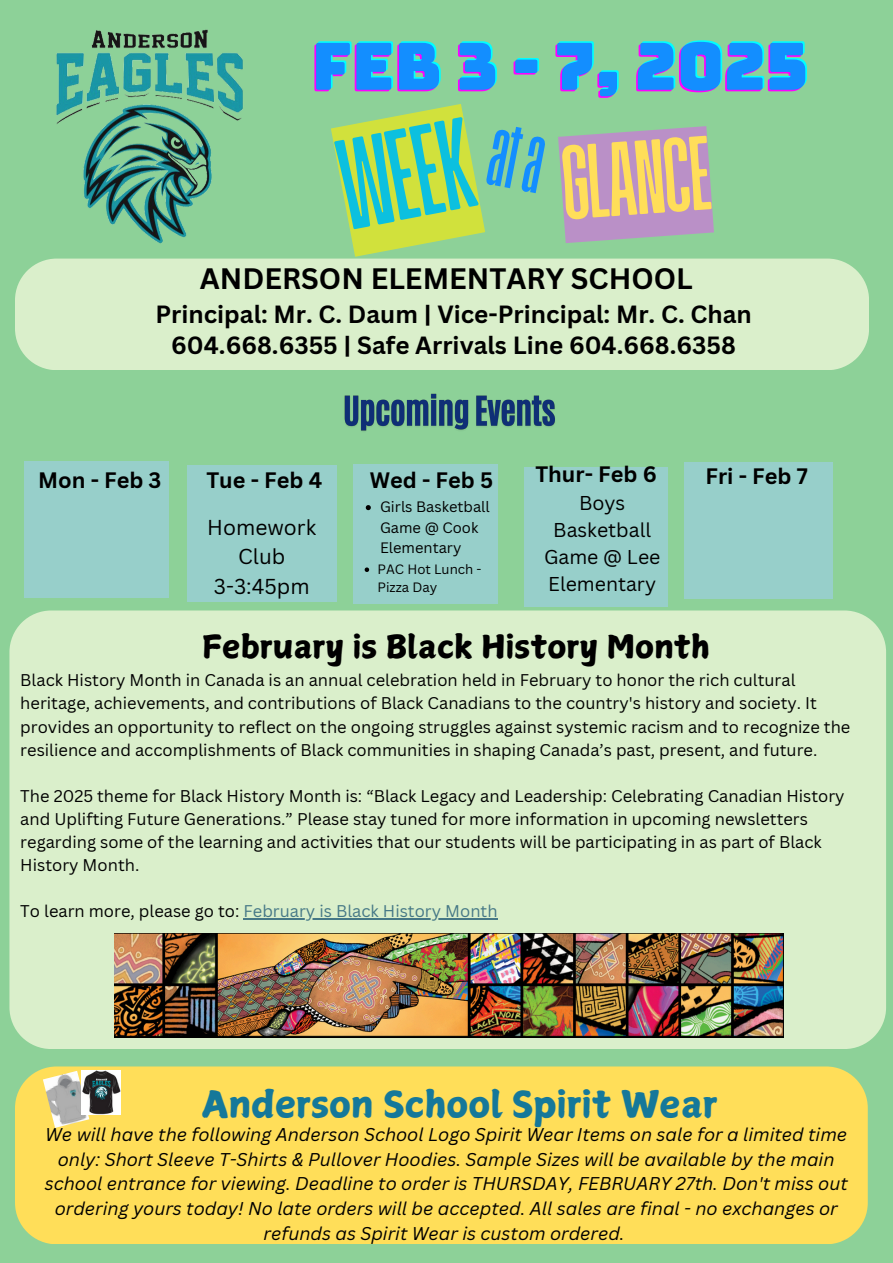
<style>
.page{position:relative;width:893px;height:1263px;background:#8dd198}
.page>*{position:absolute;margin:0;border:0;box-sizing:border-box;transform-origin:0 0}
.t1{font:135.9px "Paalalabas Display Condens BETA";color:#0cc0df}
.t2{font:111.3px "Paalalabas Display Condens BETA";color:#ffde59}
.t3{font:65.18px "Bungee";color:#f0f}
.t4{font:36.22px "Canva Surname Fu";color:#15789a}
.t5{font:31.5px "Canva Surname Fu";color:#000}
.t6{font:700 28.8px "Canva Sans";color:#000}
.t7{font:700 24.22px "Canva Sans";color:#000}
.t8{font:700 21.75px "Canva Sans";color:#000}
.t9{font:21px/29.2px "Canva Sans";color:#000;text-align:center}
.t10{font:19.5px/27px "Canva Sans";color:#000;text-align:center}
.t11{font:italic 18px/24.8px "Canva Sans";color:#000;text-align:center}
.t12{font:16.5px/23.1px "Canva Sans";color:#000}
.t13{font:16.5px "Canva Sans";color:#467886}
.t14{font:14.7px/20.2px "Canva Sans";color:#000}
.t15{font:13.2px/18px "Canva Sans";color:#000}
.s1{color:#000}
</style>
<div class="page">
<img style="left:52px;top:29px;width:224px;height:230px">
<div style="left:15px;top:259px;width:854px;height:111px;background:#daefcb"></div>
<div style="left:24px;top:461px;width:144px;height:137px;background:#97cfca"></div>
<div style="left:187px;top:464px;width:149px;height:137px;background:#97cfca"></div>
<div style="left:354px;top:464px;width:144px;height:140px;background:#97cfca"></div>
<div style="left:524px;top:467px;width:144px;height:139px;background:#97cfca"></div>
<div style="left:684px;top:462px;width:148px;height:136px;background:#97cfca"></div>
<div style="left:9px;top:610px;width:877px;height:439px;background:#daefcb"></div>
<img style="left:115px;top:933px;width:668px;height:104px">
<svg style="left:558px;top:126px;width:156px;height:117px;background:#b498c0"></svg>
<img style="left:344px;top:393px;width:211px;height:38px">
<svg style="left:366px;top:505px;width:5px;height:5px"></svg>
<svg style="left:365px;top:567px;width:4px;height:5px"></svg>
<hr style="left:243px;top:918px;width:254px;height:1px;background:#467886">
<div style="left:15px;top:1066px;width:852px;height:178px;background:#ffde59;border-radius:42px"></div>
<img style="left:43px;top:1071px;width:46px;height:57px">
<img style="left:81px;top:1071px;width:40px;height:43px">
<svg style="left:331px;top:104px;width:154px;height:153px"></svg>
<h3 class="t3" style="left:310px;top:35px;width:498px">FEB 3 - 7, 2025</h3>
<p class="t1" style="left:329px;top:129px;width:137px;rotate:-11deg">WEEk</p>
<p class="t2" style="left:558px;top:135px;width:152px;rotate:-4deg">glance</p>
<p class="t6" style="left:200px;top:259px;width:494px">ANDERSON ELEMENTARY SCHOOL</p>
<p class="t7" style="left:155px;top:297px;width:598px">Principal: Mr. C. Daum | Vice-Principal: Mr. C. Chan</p>
<p class="t7" style="left:171px;top:328px;width:566px">604.668.6355 | Safe Arrivals Line 604.668.6358</p>
<p class="t8" style="left:38px;top:465px;width:125px">Mon - Feb 3</p>
<p class="t8" style="left:206px;top:465px;width:117px">Tue - Feb 4</p>
<p class="t8" style="left:370px;top:465px;width:125px">Wed - Feb 5</p>
<p class="t8" style="left:535px;top:459px;width:123px">Thur- Feb 6</p>
<p class="t8" style="left:705px;top:461px;width:104px">Fri - Feb 7</p>
<p class="t10" style="left:544px;top:489px;width:118px">Boys<br>Basketball<br>Game @ Lee<br>Elementary</p>
<p class="t14" style="left:380px;top:496px;width:111px">Girls Basketball<br>Game @ Cook<br>Elementary</p>
<p class="t15" style="left:377px;top:560px;width:106px">PAC Hot Lunch -<br>Pizza Day</p>
<p class="t5" style="left:202px;top:630px;width:509px">February is Black History Month</p>
<p class="t12" style="left:20px;top:668px;width:831px">Black History Month in Canada is an annual celebration held in February to honor the rich cultural heritage, achievements, and contributions of Black Canadians to the country's history and society. It provides an opportunity to reflect on the ongoing struggles against systemic racism and to recognize the resilience and accomplishments of Black communities in shaping Canada’s past, present, and future.</p>
<p class="t12" style="left:20px;top:784px;width:826px">The 2025 theme for Black History Month is: “Black Legacy and Leadership: Celebrating Canadian History and Uplifting Future Generations.” Please stay tuned for more information in upcoming newsletters regarding some of the learning and activities that our students will be participating in as part of Black History Month.</p>
<p class="t13" style="left:20px;top:899px;width:479px"><span class="s1">To learn more, please go to:</span> February is Black History Month</p>
<p class="t9" style="left:207px;top:512px;width:110px">Homework<br>Club</p>
<p class="t9" style="left:214px;top:571px;width:97px">3-3:45pm</p>
<p class="t4" style="left:202px;top:1086px;width:517px">Anderson School Spirit Wear</p>
<p class="t11" style="left:45px;top:1121px;width:804px">We will have the following Anderson School Logo Spirit Wear Items on sale for a limited time only: Short Sleeve T-Shirts &amp; Pullover Hoodies. Sample Sizes will be available by the main school entrance for viewing. Deadline to order is THURSDAY, FEBRUARY 27th. Don't miss out ordering yours today! No late orders will be accepted. All sales are final - no exchanges or refunds as Spirit Wear is custom ordered.</p>
</div>
